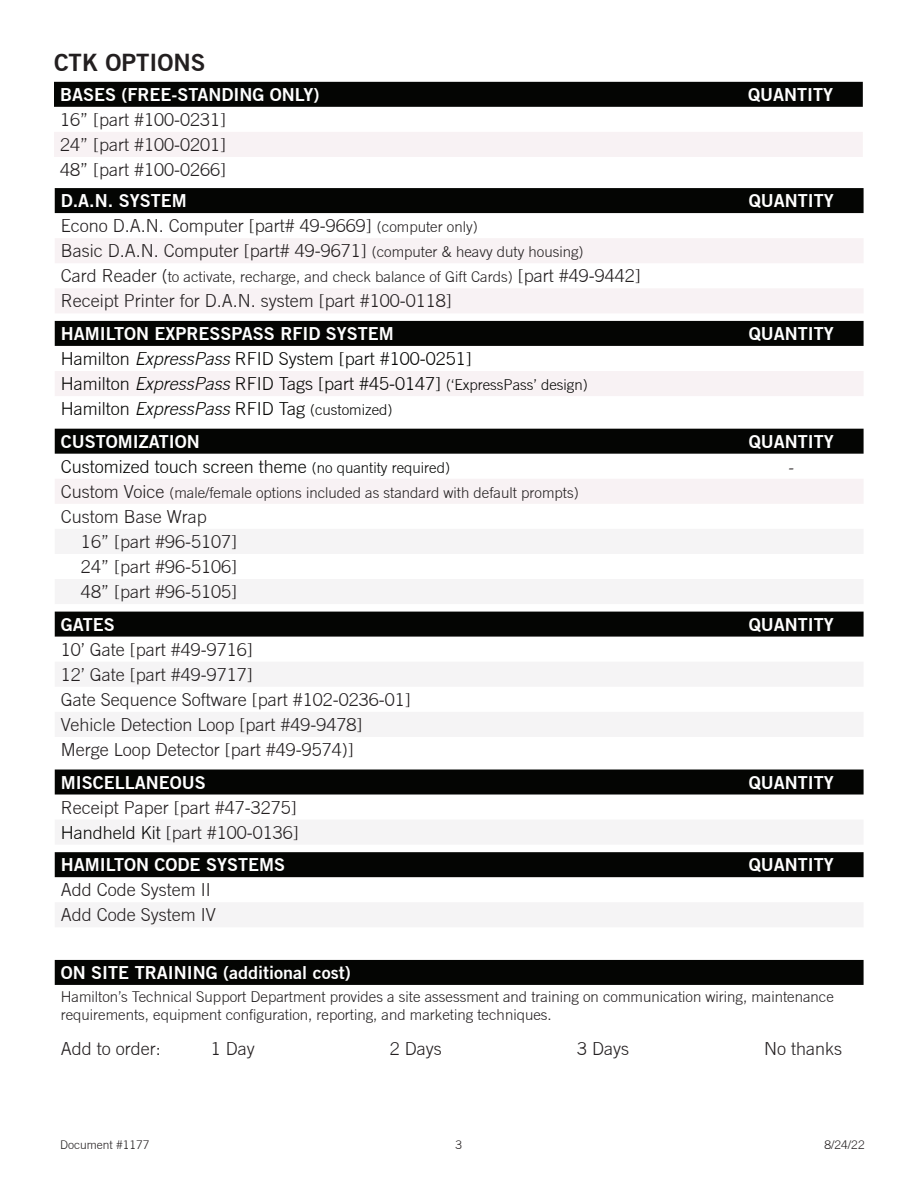
<style>
.page{position:relative;width:918px;height:1188px;background:#fff}
.page>*{position:absolute;margin:0;border:0;box-sizing:border-box;transform-origin:0 0}
.t1{font:700 24px "Trade Gothic No.2";color:#231f20}
.t2{font:300 18px/25px "Trade Gothic";color:#231f20}
.t3{font:700 18px "Trade Gothic No.2";color:#fff}
.t4{font:300 18px/25px "Trade Gothic";color:#040503}
.t5{font:18px "Minion Pro";color:#231f20}
.t6{font:300 15px/18px "Trade Gothic";color:#231f20}
.t7{font:300 12px "Trade Gothic";color:#231f20}
.s1{font-size:15px}
.s2{font-size:18px}
.s3{font-style:italic}
.s4{color:#040503}
</style>
<div class="page">
<div style="left:54px;top:82px;width:809px;height:25px;background:#040503"></div>
<div style="left:54px;top:132px;width:809px;height:25px;background:#f8f2f4"></div>
<div style="left:55px;top:188px;width:809px;height:25px;background:#040503"></div>
<svg style="left:55px;top:238px;width:808px;height:75px;fill:#f8f2f4"></svg>
<div style="left:55px;top:321px;width:809px;height:25px;background:#040503"></div>
<div style="left:55px;top:371px;width:808px;height:25px;background:#f8f2f4"></div>
<div style="left:55px;top:429px;width:809px;height:25px;background:#040503"></div>
<div style="left:55px;top:479px;width:808px;height:25px;background:#f8f2f4"></div>
<svg style="left:55px;top:529px;width:808px;height:75px;fill:#f5f4f5"></svg>
<div style="left:55px;top:612px;width:809px;height:25px;background:#040503"></div>
<svg style="left:55px;top:662px;width:808px;height:75px;fill:#f5f4f5"></svg>
<div style="left:55px;top:770px;width:809px;height:25px;background:#040503"></div>
<div style="left:55px;top:820px;width:808px;height:24px;background:#f5f4f5"></div>
<div style="left:55px;top:852px;width:809px;height:25px;background:#040503"></div>
<div style="left:55px;top:903px;width:808px;height:24px;background:#f5f4f5"></div>
<div style="left:55px;top:960px;width:809px;height:25px;background:#040503"></div>
<p class="t1" style="left:54px;top:48px;width:153px">CTK OPTIONS</p>
<p class="t3" style="left:60px;top:83px;width:261px">BASES (FREE-STANDING ONLY)</p>
<p class="t3" style="left:748px;top:83px;width:87px">QUANTITY</p>
<p class="t2" style="left:60px;top:107px;width:168px">16” [part #100-0231]</p>
<p class="t2" style="left:60px;top:132px;width:168px">24” [part #100-0201]</p>
<p class="t2" style="left:60px;top:157px;width:168px">48” [part #100-0266]</p>
<p class="t3" style="left:61px;top:189px;width:127px">D.A.N. SYSTEM</p>
<p class="t3" style="left:749px;top:189px;width:87px">QUANTITY</p>
<p class="t2" style="left:61px;top:213px;width:524px">Econo D.A.N. Computer [part# 49-9669] <span class="s1">(computer only)<br></span>Basic D.A.N. Computer [part# 49-9671] <span class="s1">(computer &amp; heavy duty housing)</span></p>
<p class="t6" style="left:61px;top:268px;width:582px"><span class="s2">Card Reader (</span>to activate, recharge, and check balance of Gift Cards) <span class="s2">[part #49-9442]</span></p>
<p class="t2" style="left:61px;top:288px;width:393px">Receipt Printer for D.A.N. system [part #100-0118]</p>
<p class="t3" style="left:61px;top:322px;width:335px">HAMILTON EXPRESSPASS RFID SYSTEM</p>
<p class="t3" style="left:749px;top:322px;width:87px">QUANTITY</p>
<p class="t4" style="left:61px;top:346px;width:529px">Hamilton <span class="s3">ExpressPass</span> RFID System [part #100-0251]<br>Hamilton <span class="s3">ExpressPass</span> RFID Tags [part #45-0147] <span class="s1">(‘ExpressPass’ design)<br></span>Hamilton <span class="s3">ExpressPass</span> RFID Tag <span class="s1">(customized)</span></p>
<p class="t3" style="left:61px;top:430px;width:141px">CUSTOMIZATION</p>
<p class="t3" style="left:749px;top:430px;width:87px">QUANTITY</p>
<p class="t4" style="left:61px;top:454px;width:391px">Customized touch screen theme <span class="s1">(no quantity required)</span></p>
<p class="t5" style="left:788px;top:455px;width:8px">-</p>
<p class="t6" style="left:61px;top:483px;width:519px"><span class="s2">Custom Voice</span> (male/female options included as standard with default prompts)</p>
<p class="t2" style="left:61px;top:504px;width:147px">Custom Base Wrap</p>
<p class="t2" style="left:81px;top:529px;width:158px">16” [part #96-5107]</p>
<p class="t2" style="left:81px;top:554px;width:158px">24” [part #96-5106]</p>
<p class="t2" style="left:81px;top:579px;width:158px">48” [part #96-5105]</p>
<p class="t3" style="left:61px;top:613px;width:56px">GATES</p>
<p class="t3" style="left:749px;top:613px;width:87px">QUANTITY</p>
<p class="t2" style="left:61px;top:636px;width:194px">10’ Gate [part #49-9716]</p>
<p class="t2" style="left:61px;top:662px;width:194px">12’ Gate [part #49-9717]</p>
<p class="t2" style="left:61px;top:687px;width:352px">Gate Sequence Software [part #102-0236-01]</p>
<p class="t2" style="left:61px;top:712px;width:303px">Vehicle Detection Loop [part #49-9478]</p>
<p class="t2" style="left:61px;top:737px;width:295px">Merge Loop Detector [part #49-9574)]</p>
<p class="t3" style="left:61px;top:771px;width:146px">MISCELLANEOUS</p>
<p class="t3" style="left:749px;top:771px;width:87px">QUANTITY</p>
<p class="t2" style="left:61px;top:794px;width:238px">Receipt Paper [part #47-3275]</p>
<p class="t2" style="left:61px;top:819px;width:240px"><span class="s4">Handheld Kit</span> [part #100-0136]</p>
<p class="t3" style="left:61px;top:854px;width:226px">HAMILTON CODE SYSTEMS</p>
<p class="t3" style="left:749px;top:854px;width:87px">QUANTITY</p>
<p class="t2" style="left:61px;top:877px;width:152px">Add Code System II</p>
<p class="t2" style="left:61px;top:902px;width:157px">Add Code System IV</p>
<p class="t3" style="left:61px;top:961px;width:291px">ON SITE TRAINING (additional cost)</p>
<p class="t6" style="left:61px;top:987px;width:775px">Hamilton’s Technical Support Department provides a site assessment and training on communication wiring, maintenance requirements, equipment configuration, reporting, and marketing techniques.</p>
<p class="t2" style="left:61px;top:1036px;width:102px">Add to order:</p>
<p class="t2" style="left:211px;top:1036px;width:46px">1 Day</p>
<p class="t2" style="left:390px;top:1036px;width:54px">2 Days</p>
<p class="t2" style="left:577px;top:1036px;width:54px">3 Days</p>
<p class="t2" style="left:764px;top:1036px;width:80px">No thanks</p>
<p class="t7" style="left:60px;top:1137px;width:91px">Document #1177</p>
<p class="t7" style="left:456px;top:1137px;width:8px">3</p>
<p class="t7" style="left:825px;top:1137px;width:42px">8/24/22</p>
</div>
